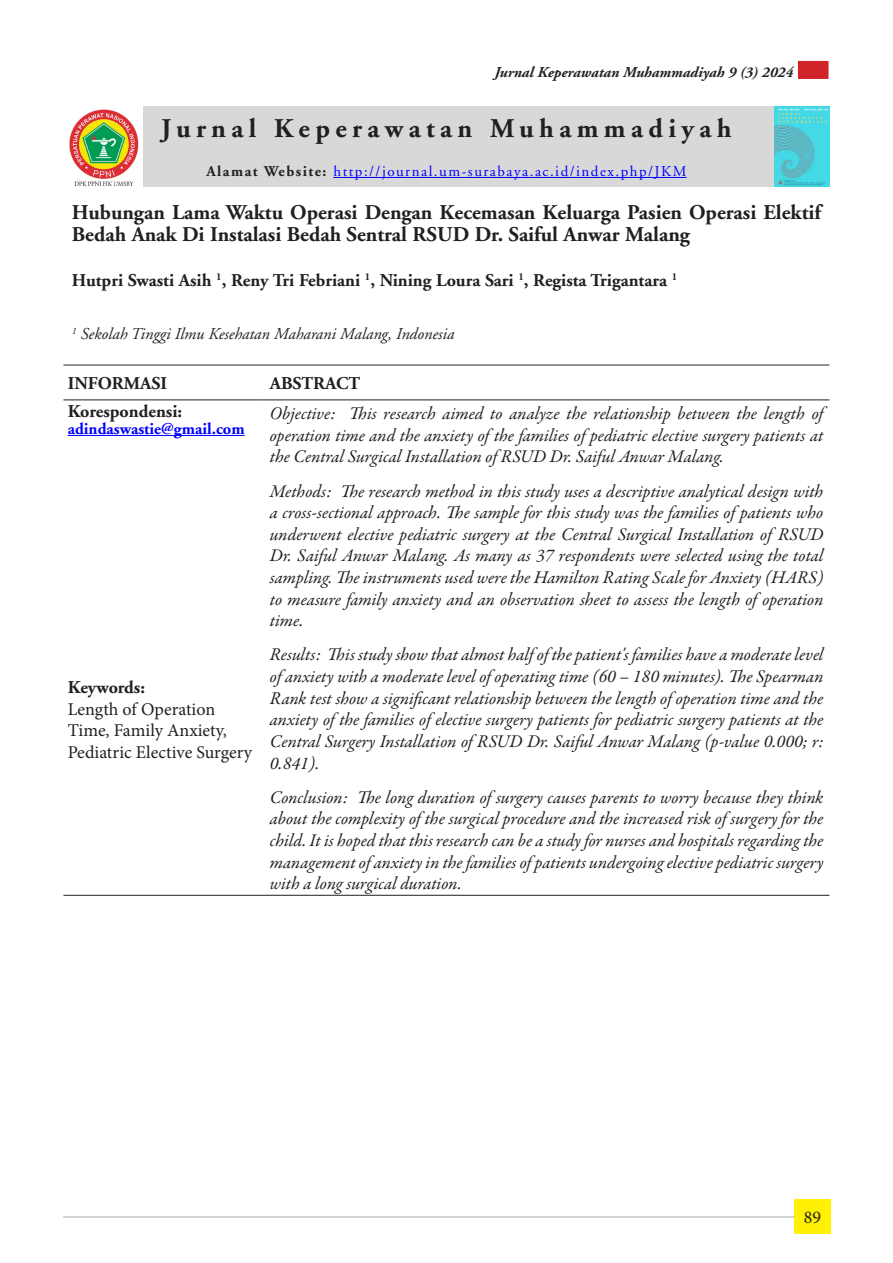
<style>
.page{position:relative;width:893px;height:1263px;background:#fff}
.page>*{position:absolute;margin:0;border:0;box-sizing:border-box;transform-origin:0 0}
.t1{font:700 27px "Adobe Garamond";letter-spacing:.2em;color:#231f20}
.t2{font:700 21px/21.8px "Adobe Garamond";color:#231f20}
.t3{font:italic 18px/21.6px "Garamond Premr Pro";letter-spacing:-.005em;color:#231f20;text-align:justify}
.t4{font:700 18px "Adobe Garamond";color:#231f20}
.t5{font:18px/21.6px "Minion Pro";color:#231f20}
.t6{font:italic 16.5px "Adobe Garamond";color:#231f20}
.t7{font:700 16.5px "Adobe Garamond";color:#00f}
.t8{font:15px "Adobe Garamond";letter-spacing:.1em;color:#00f}
.t9{font:italic 700 15px "Adobe Garamond";color:#231f20}
.s1{font-weight:700;color:#231f20}
</style>
<div class="page">
<div style="left:794px;top:1199px;width:36px;height:34px;background:#fff101"></div>
<div style="left:798px;top:61px;width:30px;height:18px;background:#d1232a"></div>
<hr style="left:63px;top:1216px;width:731px;height:1px;background:#a8a9ad">
<div style="left:63px;top:106px;width:766px;height:81px;background:#d8d8d8"></div>
<hr style="left:63px;top:895px;width:201px;height:1px;background:#231f20">
<hr style="left:264px;top:895px;width:565px;height:1px;background:#231f20">
<hr style="left:63px;top:365px;width:201px;height:1px;background:#231f20">
<hr style="left:264px;top:365px;width:565px;height:1px;background:#231f20">
<hr style="left:63px;top:399px;width:201px;height:1px;background:#231f20">
<hr style="left:264px;top:399px;width:565px;height:1px;background:#231f20">
<hr style="left:333px;top:177px;width:354px;height:1px;background:#00f">
<hr style="left:68px;top:435px;width:177px;height:1px;background:#00f">
<img style="left:775px;top:106px;width:54px;height:81px">
<img style="left:64px;top:106px;width:78px;height:81px">
<p class="t9" style="left:495px;top:64px;width:300px">Jurnal Keperawatan Muhammadiyah 9 (3) 2024</p>
<p class="t1" style="left:161px;top:114px;width:572px">Jurnal Keperawatan Muhammadiyah</p>
<p class="t8" style="left:206px;top:163px;width:482px"><span class="s1">Alamat Website:</span> http://journal.um-surabaya.ac.id/index.php/JKM</p>
<p class="t2" style="left:72px;top:202px;width:751px">Hubungan Lama Waktu Operasi Dengan Kecemasan Keluarga Pasien Operasi Elektif<br>Bedah Anak Di Instalasi Bedah Sentral RSUD Dr. Saiful Anwar Malang</p>
<p class="t4" style="left:72px;top:271px;width:607px">Hutpri Swasti Asih <sup>1</sup>, Reny Tri Febriani <sup>1</sup>, Nining Loura Sari <sup>1</sup>, Regista Trigantara <sup>1</sup></p>
<p class="t6" style="left:72px;top:325px;width:384px"><sup>1</sup> Sekolah Tinggi Ilmu Kesehatan Maharani Malang, Indonesia</p>
<p class="t4" style="left:68px;top:373px;width:101px">INFORMASI</p>
<p class="t4" style="left:270px;top:373px;width:92px">ABSTRACT</p>
<p class="t4" style="left:68px;top:402px;width:116px">Korespondensi:</p>
<p class="t7" style="left:68px;top:420px;width:178px">adindaswastie@gmail.com</p>
<p class="t3" style="left:270px;top:403px;width:555px">Objective: This research aimed to analyze the relationship between the length of operation time and the anxiety of the families of pediatric elective surgery patients at the Central Surgical Installation of RSUD Dr. Saiful Anwar Malang.</p>
<p class="t3" style="left:270px;top:481px;width:555px">Methods: The research method in this study uses a descriptive analytical design with a cross-sectional approach. The sample for this study was the families of patients who underwent elective pediatric surgery at the Central Surgical Installation of RSUD Dr. Saiful Anwar Malang. As many as 37 respondents were selected using the total sampling. The instruments used were the Hamilton Rating Scale for Anxiety (HARS) to measure family anxiety and an observation sheet to assess the length of operation time.</p>
<p class="t3" style="left:270px;top:645px;width:555px">Results: This study show that almost half of the patient's families have a moderate level of anxiety with a moderate level of operating time (60 – 180 minutes). The Spearman Rank test show a significant relationship between the length of operation time and the anxiety of the families of elective surgery patients for pediatric surgery patients at the Central Surgery Installation of RSUD Dr. Saiful Anwar Malang (p-value 0.000; r:<br>0.841).</p>
<p class="t3" style="left:270px;top:787px;width:555px">Conclusion: The long duration of surgery causes parents to worry because they think about the complexity of the surgical procedure and the increased risk of surgery for the child. It is hoped that this research can be a study for nurses and hospitals regarding the management of anxiety in the families of patients undergoing elective pediatric surgery with a long surgical duration.</p>
<p class="t4" style="left:68px;top:677px;width:79px">Keywords:</p>
<p class="t5" style="left:68px;top:698px;width:186px">Length of Operation<br>Time, Family Anxiety,<br>Pediatric Elective Surgery</p>
<p class="t5" style="left:804px;top:1206px;width:19px">89</p>
</div>
